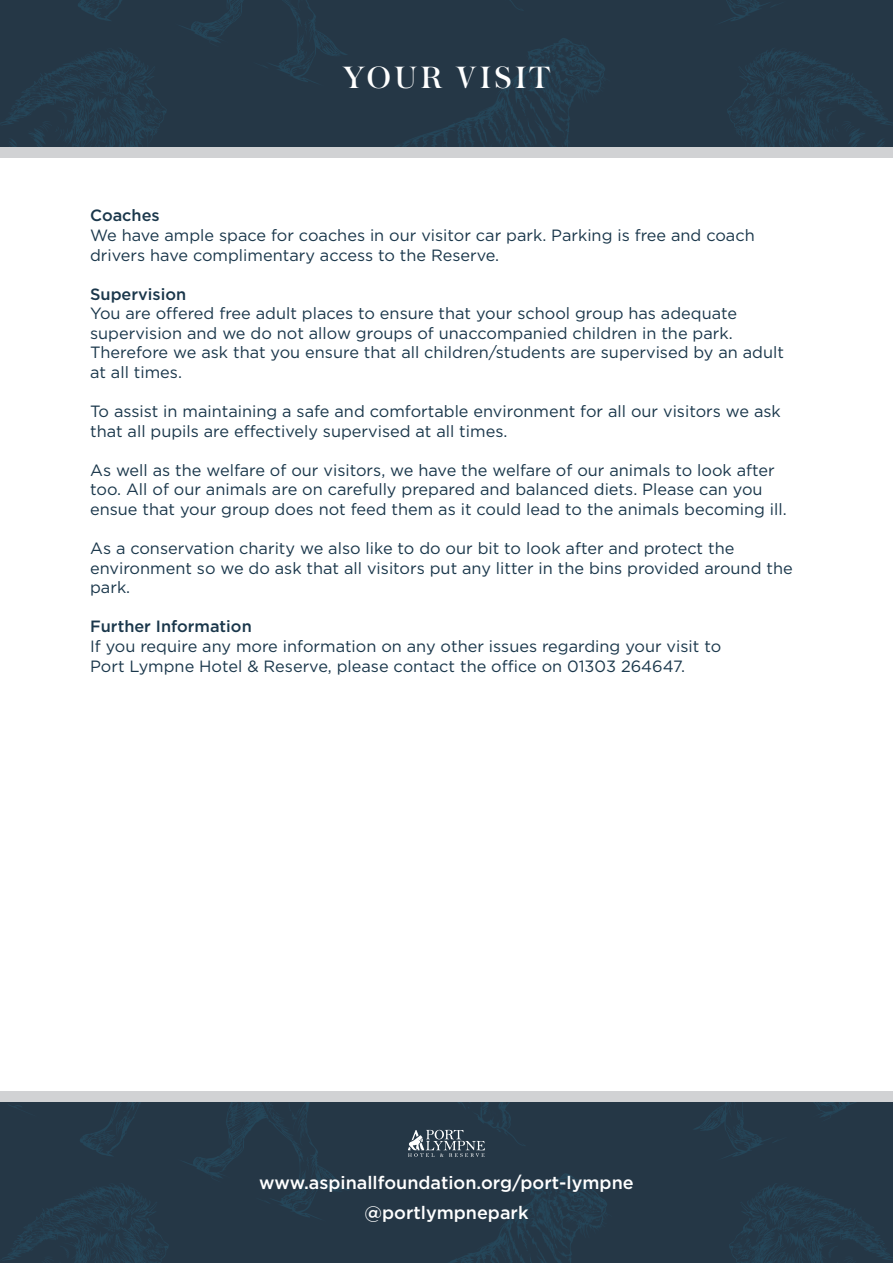
<style>
.page{position:relative;width:893px;height:1263px;background:#fff}
.page>*{position:absolute;margin:0;border:0;box-sizing:border-box;transform-origin:0 0}
.t1{font:32.4px "Austin";letter-spacing:.1em;color:#fff;scale:1.11 1}
.t2{font:500 18px "Gotham";color:#fff}
.t3{font:16.35px/19.5px "Gotham";color:#1a374b}
.t4{font:500 16.35px "Gotham";color:#1a374b}
</style>
<div class="page">
<img style="left:0;top:0;width:893px;height:148px">
<div style="left:0;top:148px;width:893px;height:10px;background:#d1d2d4"></div>
<img style="left:0;top:1102px;width:893px;height:161px">
<div style="left:0;top:1091px;width:893px;height:11px;background:#d1d2d4"></div>
<svg style="left:408px;top:1130px;width:77px;height:27px"></svg>
<p class="t1" style="left:342px;top:56px;width:189px">YOUR VISIT</p>
<p class="t4" style="left:90px;top:205px;width:71px">Coaches</p>
<p class="t3" style="left:90px;top:225px;width:666px">We have ample space for coaches in our visitor car park. Parking is free and coach</p>
<p class="t3" style="left:90px;top:245px;width:411px">drivers have complimentary access to the Reserve.</p>
<p class="t4" style="left:90px;top:283px;width:98px">Supervision</p>
<p class="t3" style="left:90px;top:303px;width:648px">You are offered free adult places to ensure that your school group has adequate</p>
<p class="t3" style="left:90px;top:323px;width:644px">supervision and we do not allow groups of unaccompanied children in the park.</p>
<p class="t3" style="left:90px;top:342px;width:695px">Therefore we ask that you ensure that all children/students are supervised by an adult at all times.</p>
<p class="t3" style="left:90px;top:401px;width:692px">To assist in maintaining a safe and comfortable environment for all our visitors we ask that all pupils are effectively supervised at all times.</p>
<p class="t3" style="left:90px;top:460px;width:686px">As well as the welfare of our visitors, we have the welfare of our animals to look after too. All of our animals are on carefully prepared and balanced diets. Please can you</p>
<p class="t3" style="left:90px;top:499px;width:698px">ensue that your group does not feed them as it could lead to the animals becoming ill.</p>
<p class="t3" style="left:90px;top:538px;width:646px">As a conservation charity we also like to do our bit to look after and protect the</p>
<p class="t3" style="left:90px;top:558px;width:704px">environment so we do ask that all visitors put any litter in the bins provided around the park.</p>
<p class="t4" style="left:90px;top:616px;width:163px">Further Information</p>
<p class="t3" style="left:90px;top:636px;width:633px">If you require any more information on any other issues regarding your visit to</p>
<p class="t3" style="left:90px;top:656px;width:597px">Port Lympne Hotel &amp; Reserve, please contact the office on 01303 264647.</p>
<p class="t2" style="left:259px;top:1170px;width:376px">www.aspinallfoundation.org/port-lympne</p>
<p class="t2" style="left:364px;top:1200px;width:165px">@portlympnepark</p>
</div>
